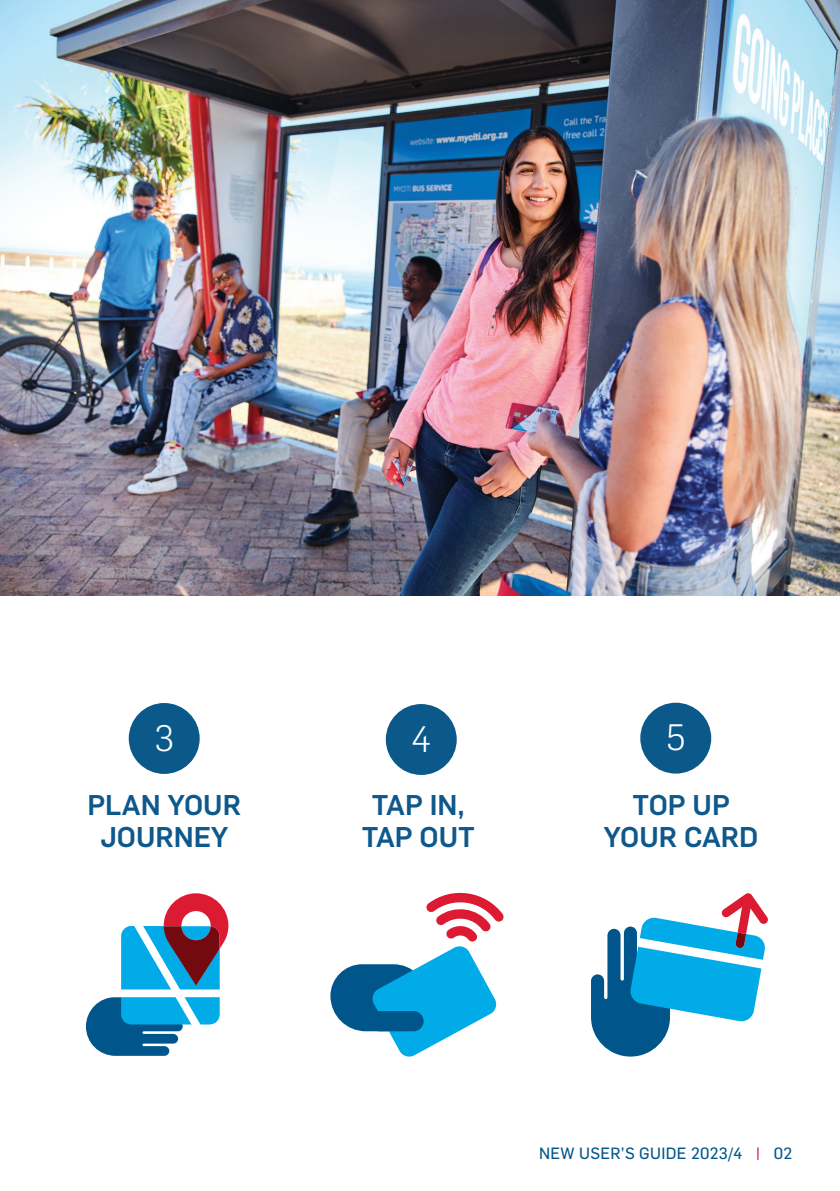
<style>
.page{position:relative;width:840px;height:1191px;background:#fff}
.page>*{position:absolute;margin:0;border:0;box-sizing:border-box;transform-origin:0 0}
.t1{font:300 36px "Flama";color:#fff}
.t2{font:500 28px/32px "Flama";color:#0e588b;text-align:center}
.t3{font:16px "Flama Basic";letter-spacing:.02em;color:#00568a}
.s1{color:#dc1a32}
</style>
<div class="page">
<img style="left:0;top:0;width:839px;height:595px">
<svg style="left:86px;top:893px;width:143px;height:162px"></svg>
<svg style="left:330px;top:892px;width:174px;height:165px"></svg>
<svg style="left:591px;top:893px;width:177px;height:163px"></svg>
<div style="left:129px;top:703px;width:70px;height:71px;background:#0b588a;border-radius:50%"></div>
<div style="left:385px;top:704px;width:71px;height:71px;background:#0b588a;border-radius:50%"></div>
<div style="left:640px;top:702px;width:70px;height:71px;background:#0b588a;border-radius:50%"></div>
<p class="t1" style="left:154px;top:713px;width:21px">3</p>
<p class="t1" style="left:411px;top:714px;width:22px">4</p>
<p class="t1" style="left:665px;top:713px;width:21px">5</p>
<p class="t2" style="left:87px;top:786px;width:155px">PLAN YOUR<br>JOURNEY</p>
<p class="t2" style="left:372px;top:786px;width:94px">TAP IN,</p>
<p class="t2" style="left:361px;top:818px;width:114px">TAP OUT</p>
<p class="t2" style="left:603px;top:786px;width:156px">TOP UP<br>YOUR CARD</p>
<p class="t3" style="left:538px;top:1142px;width:254px">NEW USER’S GUIDE 2023/4 <span class="s1">|</span> 02</p>
</div>
